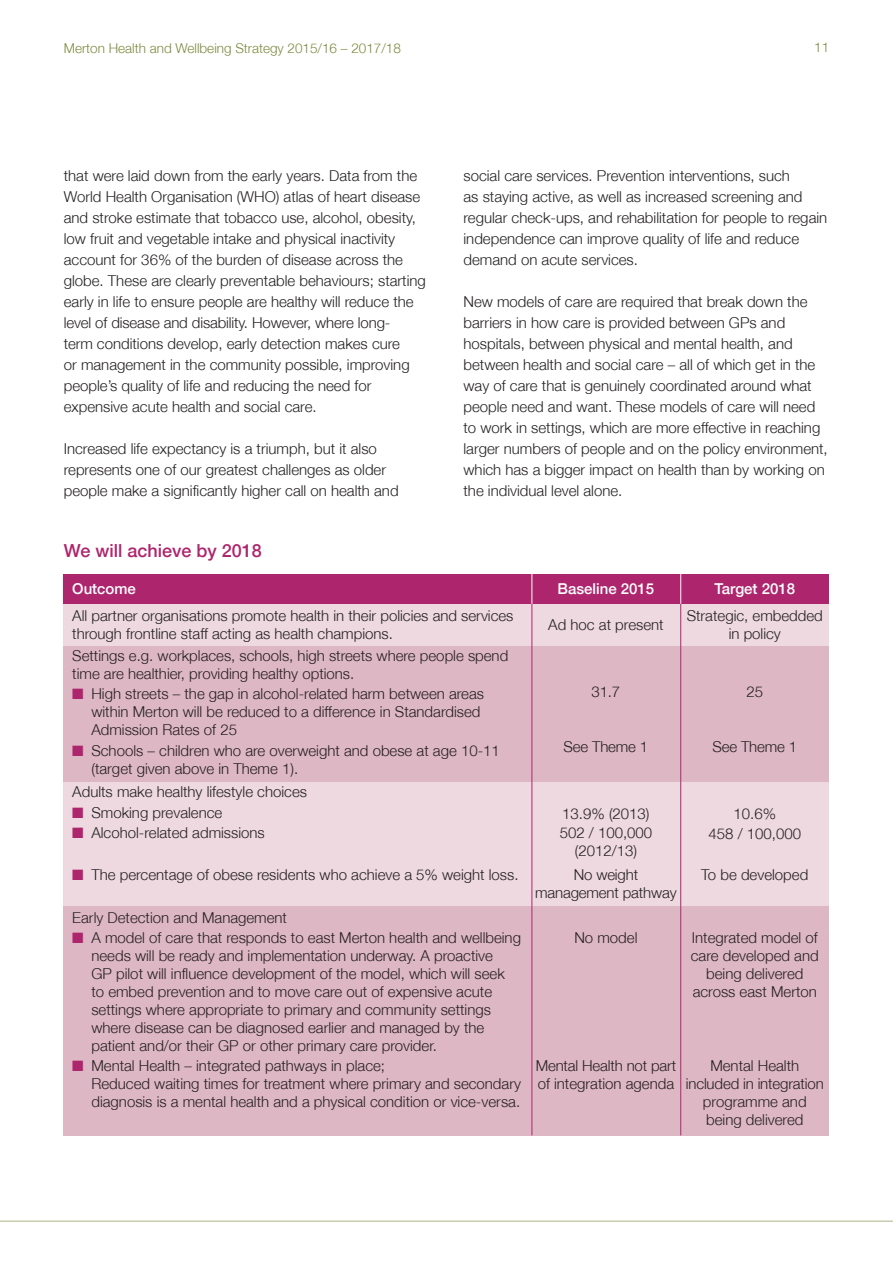
<style>
.page{position:relative;width:893px;height:1263px;background:#fff}
.page>*{position:absolute;margin:0;border:0;box-sizing:border-box;transform-origin:0 0}
.t1{font:500 18px "Helvetica 65";color:#ad266d}
.t2{font:300 15px/21px "Helvetica 45";color:#231f20}
.t3{font:500 15px "Helvetica 65";color:#fff}
.t4{font:300 13.5px "Helvetica 45";color:#7d8a3f}
.s1{color:#ad266d}
</style>
<div class="page">
<svg style="left:0;top:1221px;width:893px;height:1px"></svg>
<div style="left:64px;top:574px;width:765px;height:30px;background:#ad266d"></div>
<div style="left:64px;top:604px;width:765px;height:42px;background:#edd9df"></div>
<div style="left:64px;top:646px;width:765px;height:136px;background:#deb7c5"></div>
<div style="left:64px;top:782px;width:765px;height:124px;background:#edd9df"></div>
<div style="left:64px;top:906px;width:765px;height:229px;background:#deb7c5"></div>
<hr style="left:531px;top:604px;width:1px;height:531px;background:#ad266d">
<hr style="left:531px;top:574px;width:1px;height:30px;background:#fff">
<hr style="left:680px;top:574px;width:1px;height:30px;background:#fff">
<hr style="left:680px;top:604px;width:1px;height:531px;background:#ad266d">
<p class="t4" style="left:64px;top:40px;width:339px">Merton Health and Wellbeing Strategy 2015/16 – 2017/18</p>
<p class="t4" style="left:814px;top:39px;width:17px">11</p>
<p class="t2" style="left:64px;top:165px;width:364px">that were laid down from the early years. Data from the World Health Organisation (WHO) atlas of heart disease and stroke estimate that tobacco use, alcohol, obesity, low fruit and vegetable intake and physical inactivity account for 36% of the burden of disease across the globe. These are clearly preventable behaviours; starting early in life to ensure people are healthy will reduce the level of disease and disability. However, where long-<br>term conditions develop, early detection makes cure<br>or management in the community possible, improving people’s quality of life and reducing the need for expensive acute health and social care.</p>
<p class="t2" style="left:64px;top:438px;width:336px">Increased life expectancy is a triumph, but it also represents one of our greatest challenges as older people make a significantly higher call on health and</p>
<p class="t1" style="left:64px;top:540px;width:200px">We will achieve by 2018</p>
<p class="t2" style="left:463px;top:165px;width:365px">social care services. Prevention interventions, such<br>as staying active, as well as increased screening and regular check-ups, and rehabilitation for people to regain independence can improve quality of life and reduce demand on acute services.</p>
<p class="t2" style="left:463px;top:291px;width:366px">New models of care are required that break down the barriers in how care is provided between GPs and hospitals, between physical and mental health, and between health and social care – all of which get in the way of care that is genuinely coordinated around what people need and want. These models of care will need to work in settings, which are more effective in reaching larger numbers of people and on the policy environment, which has a bigger impact on health than by working on the individual level alone.</p>
<p class="t3" style="left:72px;top:580px;width:65px">Outcome</p>
<p class="t3" style="left:558px;top:580px;width:98px">Baseline 2015</p>
<p class="t2" style="left:72px;top:607px;width:443px;line-height:18px">All partner organisations promote health in their policies and services through frontline staff acting as health champions.</p>
<p class="t2" style="left:72px;top:647px;width:437px;line-height:18px">Settings e.g. workplaces, schools, high streets where people spend time are healthier, providing healthy options.</p>
<p class="t2" style="left:91px;top:685px;width:394px;line-height:18px;text-indent:-19px"><span class="s1">■</span> High streets – the gap in alcohol-related harm between areas within Merton will be reduced to a difference in Standardised<br>Admission Rates of 25</p>
<p class="t2" style="left:91px;top:741px;width:410px;line-height:18px;text-indent:-19px"><span class="s1">■</span> Schools – children who are overweight and obese at age 10-11 (target given above in Theme 1).</p>
<p class="t2" style="left:548px;top:614px;width:117px">Ad hoc at present</p>
<p class="t2" style="left:592px;top:680px;width:30px">31.7</p>
<p class="t2" style="left:564px;top:735px;width:86px">See Theme 1</p>
<p class="t3" style="left:714px;top:580px;width:82px">Target 2018</p>
<p class="t2" style="left:687px;top:607px;width:138px;line-height:18px;text-align:center">Strategic, embedded in policy</p>
<p class="t2" style="left:746px;top:680px;width:18px">25</p>
<p class="t2" style="left:712px;top:735px;width:86px">See Theme 1</p>
<p class="t2" style="left:72px;top:781px;width:236px">Adults make healthy lifestyle choices</p>
<p class="t2" style="left:72px;top:801px;width:152px"><span class="s1">■</span> Smoking prevalence</p>
<p class="t2" style="left:72px;top:821px;width:194px"><span class="s1">■</span> Alcohol-related admissions</p>
<p class="t2" style="left:72px;top:864px;width:448px"><span class="s1">■</span> The percentage of obese residents who achieve a 5% weight loss.</p>
<p class="t2" style="left:72px;top:907px;width:216px">Early Detection and Management</p>
<p class="t2" style="left:91px;top:928px;width:431px;line-height:18px;text-indent:-19px"><span class="s1">■</span> A model of care that responds to east Merton health and wellbeing needs will be ready and implementation underway. A proactive<br>GP pilot will influence development of the model, which will seek to embed prevention and to move care out of expensive acute settings where appropriate to primary and community settings where disease can be diagnosed earlier and managed by the patient and/or their GP or other primary care provider.</p>
<p class="t2" style="left:72px;top:1055px;width:314px"><span class="s1">■</span> Mental Health – integrated pathways in place;</p>
<p class="t2" style="left:91px;top:1074px;width:431px;line-height:18px">Reduced waiting times for treatment where primary and secondary diagnosis is a mental health and a physical condition or vice-versa.</p>
<p class="t2" style="left:562px;top:802px;width:89px">13.9% (2013)</p>
<p class="t2" style="left:560px;top:824px;width:94px;line-height:18px;text-align:center">502 / 100,000 (2012/13)</p>
<p class="t2" style="left:535px;top:865px;width:143px;line-height:18px;text-align:center">No weight management pathway</p>
<p class="t2" style="left:574px;top:927px;width:65px">No model</p>
<p class="t2" style="left:733px;top:802px;width:44px">10.6%</p>
<p class="t2" style="left:708px;top:823px;width:94px">458 / 100,000</p>
<p class="t2" style="left:701px;top:864px;width:108px">To be developed</p>
<p class="t2" style="left:691px;top:928px;width:129px;line-height:18px;text-align:center">Integrated model of care developed and being delivered across east Merton</p>
<p class="t2" style="left:536px;top:1056px;width:142px;line-height:18px">Mental Health not part of integration agenda</p>
<p class="t2" style="left:686px;top:1056px;width:139px;line-height:18px;text-align:center">Mental Health included in integration programme and being delivered</p>
</div>
